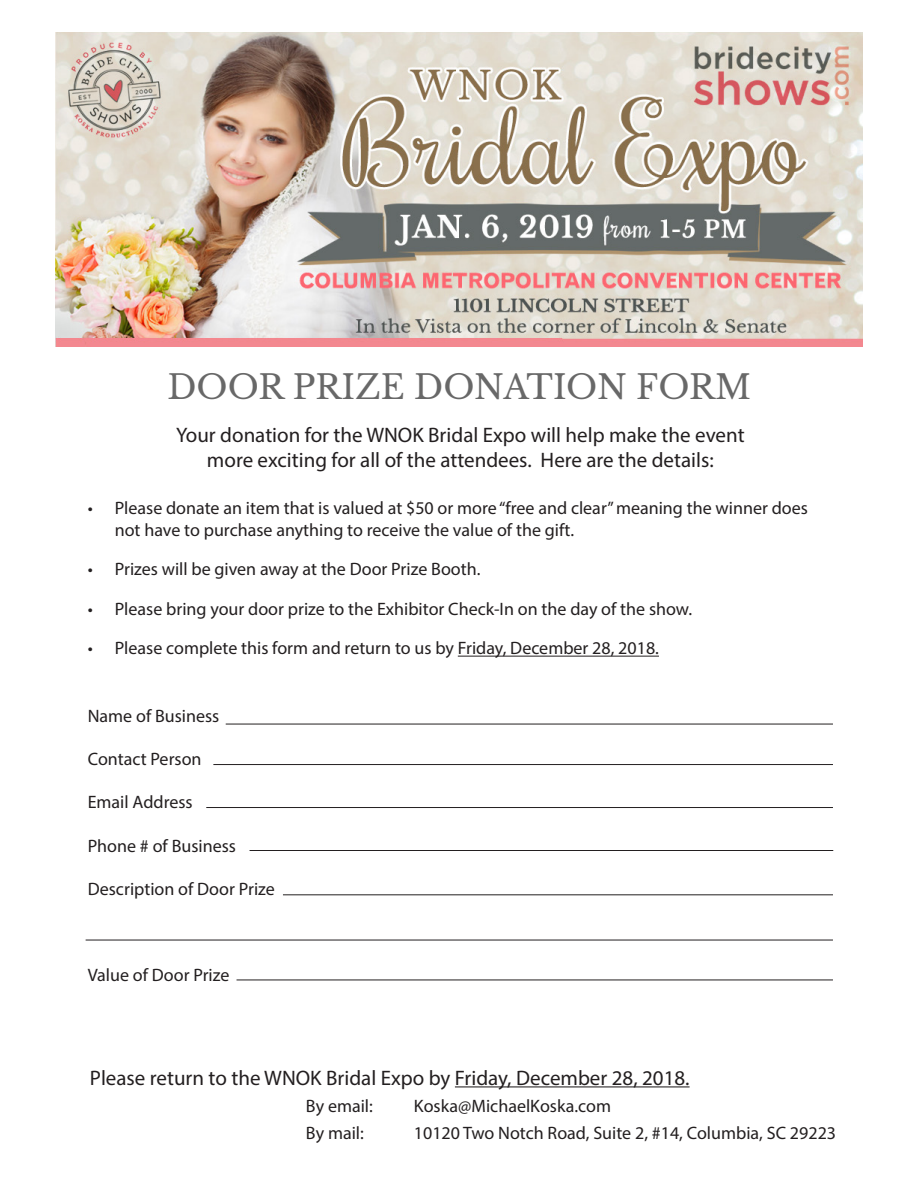
<style>
.page{position:relative;width:918px;height:1188px;background:#fff}
.page>*{position:absolute;margin:0;border:0;box-sizing:border-box;transform-origin:0 0}
.t1{font:33px "Libre Baskerville";color:#686868}
.t2{font:21px "Myriad Pro";color:#231f20}
.t3{font:18px/21.6px "Myriad Pro";color:#231f20}
</style>
<div class="page">
<hr style="left:226px;top:724px;width:607px;height:1px;background:#231f20">
<hr style="left:213px;top:764px;width:620px;height:1px;background:#231f20">
<hr style="left:206px;top:807px;width:627px;height:1px;background:#231f20">
<hr style="left:250px;top:850px;width:583px;height:1px;background:#231f20">
<hr style="left:283px;top:894px;width:550px;height:1px;background:#231f20">
<hr style="left:86px;top:940px;width:747px;height:1px;background:#231f20">
<hr style="left:455px;top:1086px;width:235px;height:1px;background:#231f20">
<hr style="left:458px;top:656px;width:201px;height:1px;background:#231f20">
<hr style="left:237px;top:980px;width:596px;height:1px;background:#231f20">
<img style="left:55px;top:32px;width:808px;height:314px">
<p class="t1" style="left:167px;top:367px;width:585px">DOOR PRIZE DONATION FORM</p>
<p class="t2" style="left:176px;top:422px;width:570px">Your donation for the WNOK Bridal Expo will help make the event</p>
<p class="t2" style="left:207px;top:447px;width:508px">more exciting for all of the attendees. Here are the details:</p>
<p class="t3" style="left:115px;top:497px;width:695px;text-indent:-27px">• Please donate an item that is valued at $50 or more “free and clear” meaning the winner does not have to purchase anything to receive the value of the gift.</p>
<p class="t3" style="left:88px;top:558px;width:394px">• Prizes will be given away at the Door Prize Booth.</p>
<p class="t3" style="left:88px;top:598px;width:606px">• Please bring your door prize to the Exhibitor Check-In on the day of the show.</p>
<p class="t3" style="left:88px;top:637px;width:573px">• Please complete this form and return to us by Friday, December 28, 2018.</p>
<p class="t3" style="left:88px;top:705px;width:133px">Name of Business</p>
<p class="t3" style="left:88px;top:748px;width:115px">Contact Person</p>
<p class="t3" style="left:88px;top:791px;width:106px">Email Address</p>
<p class="t3" style="left:88px;top:834px;width:150px">Phone # of Business</p>
<p class="t3" style="left:88px;top:878px;width:189px">Description of Door Prize</p>
<p class="t3" style="left:88px;top:964px;width:143px">Value of Door Prize</p>
<p class="t2" style="left:90px;top:1065px;width:601px">Please return to the WNOK Bridal Expo by Friday, December 28, 2018.</p>
<p class="t3" style="left:306px;top:1095px;width:69px">By email:</p>
<p class="t3" style="left:414px;top:1095px;width:199px">Koska@MichaelKoska.com</p>
<p class="t3" style="left:306px;top:1122px;width:59px">By mail:</p>
<p class="t3" style="left:414px;top:1122px;width:424px">10120 Two Notch Road, Suite 2, #14, Columbia, SC 29223</p>
</div>
